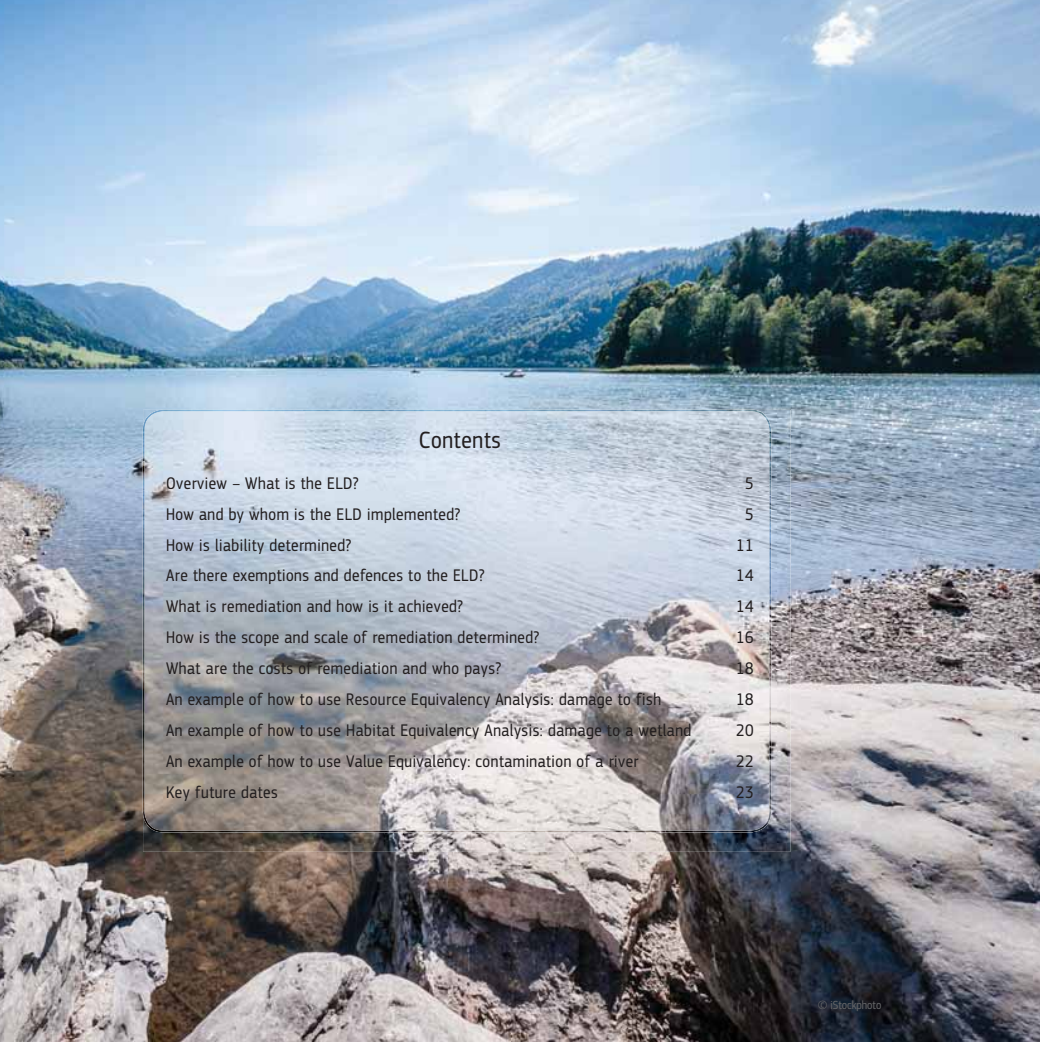
<style>
.page{position:relative;width:1040px;height:1042px;background:#fff}
.page>*{position:absolute;margin:0;border:0;box-sizing:border-box;transform-origin:0 0}
.t1{font:24.5px "EC Square Sans Cond Pro";letter-spacing:.03em;color:#231f20}
.t2{font:17.5px "EC Square Sans Cond Pro";letter-spacing:.03em;color:#231f20}
.t3{font:12.25px "EC Square Sans Cond Pro";color:#636466}
</style>
<div class="page">
<img style="left:0;top:0;width:1040px;height:1041px">
<img style="left:143px;top:410px;width:647px;height:441px">
<img style="left:143px;top:409px;width:628px;height:423px">
<h1 class="t1" style="left:419px;top:430px;width:84px">Contents</h1>
<p class="t2" style="left:166px;top:476px;width:194px">Overview – What is the ELD?</p>
<p class="t2" style="left:745px;top:476px;width:10px">5</p>
<p class="t2" style="left:166px;top:507px;width:295px">How and by whom is the ELD implemented?</p>
<p class="t2" style="left:745px;top:507px;width:10px">5</p>
<p class="t2" style="left:166px;top:538px;width:186px">How is liability determined?</p>
<p class="t2" style="left:736px;top:538px;width:19px">11</p>
<p class="t2" style="left:166px;top:569px;width:320px">Are there exemptions and defences to the ELD?</p>
<p class="t2" style="left:736px;top:569px;width:19px">14</p>
<p class="t2" style="left:166px;top:600px;width:298px">What is remediation and how is it achieved?</p>
<p class="t2" style="left:736px;top:600px;width:19px">14</p>
<p class="t2" style="left:166px;top:630px;width:374px">How is the scope and scale of remediation determined?</p>
<p class="t2" style="left:736px;top:630px;width:19px">16</p>
<p class="t2" style="left:166px;top:661px;width:336px">What are the costs of remediation and who pays?</p>
<p class="t2" style="left:736px;top:661px;width:19px">18</p>
<p class="t2" style="left:166px;top:692px;width:496px">An example of how to use Resource Equivalency Analysis: damage to fish</p>
<p class="t2" style="left:736px;top:692px;width:19px">18</p>
<p class="t2" style="left:166px;top:723px;width:527px">An example of how to use Habitat Equivalency Analysis: damage to a wetland</p>
<p class="t2" style="left:736px;top:723px;width:19px">20</p>
<p class="t2" style="left:166px;top:754px;width:474px">An example of how to use Value Equivalency: contamination of a river</p>
<p class="t2" style="left:736px;top:754px;width:19px">22</p>
<p class="t2" style="left:166px;top:785px;width:113px">Key future dates</p>
<p class="t2" style="left:736px;top:785px;width:19px">23</p>
<p class="t3" style="left:817px;top:999px;width:65px">© iStockphoto</p>
</div>
